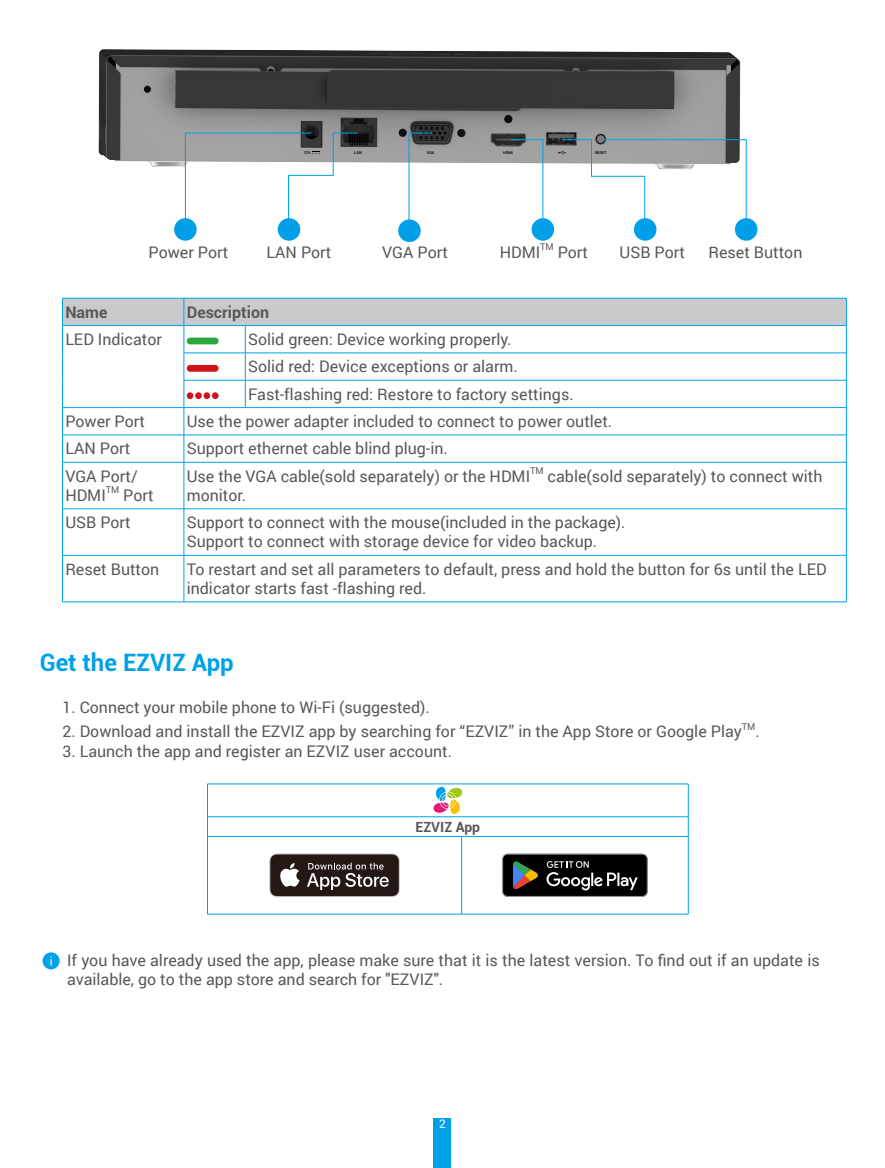
<style>
.page{position:relative;width:885px;height:1168px;background:#fff}
.page>*{position:absolute;margin:0;border:0;box-sizing:border-box;transform-origin:0 0}
.t1{font:700 24px "Roboto";color:#00a1e9}
.t2{font:16px/19.2px "Roboto";color:#595857}
.t3{font:700 16px "Roboto";color:#595857}
.t4{font:700 14px "Roboto";color:#595857}
.t5{font:12px "Roboto";color:#fff}
.t6{font:9.4px "Roboto";color:#595857}
.t7{font:500 3.8px "Roboto";color:#000}
</style>
<div class="page">
<div style="left:434px;top:1118px;width:17px;height:50px;background:#00a1e9"></div>
<img style="left:98px;top:49px;width:649px;height:133px">
<div style="left:174px;top:218px;width:23px;height:23px;background:#009fe8;border-radius:50%"></div>
<div style="left:278px;top:218px;width:22px;height:23px;background:#009fe8;border-radius:50%"></div>
<div style="left:398px;top:219px;width:22px;height:23px;background:#009fe8;border-radius:50%"></div>
<div style="left:531px;top:218px;width:23px;height:23px;background:#009fe8;border-radius:50%"></div>
<div style="left:634px;top:218px;width:22px;height:23px;background:#009fe8;border-radius:50%"></div>
<div style="left:734px;top:218px;width:23px;height:23px;background:#009fe8;border-radius:50%"></div>
<svg style="left:185px;top:132px;width:173px;height:98px"></svg>
<svg style="left:408px;top:132px;width:24px;height:98px"></svg>
<svg style="left:510px;top:139px;width:33px;height:91px"></svg>
<svg style="left:558px;top:139px;width:188px;height:91px"></svg>
<hr style="left:183px;top:462px;width:1px;height:47px;background:#00a1e9">
<hr style="left:183px;top:509px;width:1px;height:46px;background:#00a1e9">
<hr style="left:183px;top:555px;width:1px;height:47px;background:#00a1e9">
<hr style="left:184px;top:462px;width:61px;height:1px;background:#00a1e9">
<hr style="left:245px;top:462px;width:601px;height:1px;background:#00a1e9">
<hr style="left:184px;top:508px;width:61px;height:1px;background:#00a1e9">
<hr style="left:245px;top:508px;width:601px;height:1px;background:#00a1e9">
<hr style="left:184px;top:555px;width:61px;height:1px;background:#00a1e9">
<hr style="left:245px;top:555px;width:601px;height:1px;background:#00a1e9">
<hr style="left:184px;top:601px;width:61px;height:1px;background:#00a1e9">
<hr style="left:245px;top:601px;width:601px;height:1px;background:#00a1e9">
<hr style="left:845px;top:462px;width:1px;height:47px;background:#00a1e9">
<hr style="left:845px;top:509px;width:1px;height:46px;background:#00a1e9">
<hr style="left:845px;top:555px;width:1px;height:47px;background:#00a1e9">
<hr style="left:62px;top:462px;width:122px;height:1px;background:#00a1e9">
<hr style="left:62px;top:462px;width:1px;height:47px;background:#00a1e9">
<hr style="left:62px;top:508px;width:122px;height:1px;background:#00a1e9">
<hr style="left:62px;top:509px;width:1px;height:46px;background:#00a1e9">
<hr style="left:62px;top:555px;width:122px;height:1px;background:#00a1e9">
<hr style="left:62px;top:555px;width:1px;height:47px;background:#00a1e9">
<hr style="left:62px;top:601px;width:122px;height:1px;background:#00a1e9">
<svg style="left:62px;top:298px;width:784px;height:164px"></svg>
<div style="left:187px;top:338px;width:31px;height:6px;background:#2ba839;border-radius:3px"></div>
<div style="left:187px;top:365px;width:31px;height:7px;background:#d1131c;border-radius:3px"></div>
<div style="left:187px;top:392px;width:6px;height:7px;background:#d1131c;border-radius:50%"></div>
<div style="left:212px;top:392px;width:6px;height:7px;background:#d1131c;border-radius:50%"></div>
<div style="left:195px;top:392px;width:7px;height:7px;background:#d1131c;border-radius:50%"></div>
<div style="left:203px;top:392px;width:7px;height:7px;background:#d1131c;border-radius:50%"></div>
<hr style="left:207px;top:784px;width:254px;height:1px;background:#00a1e9">
<hr style="left:207px;top:784px;width:1px;height:33px;background:#00a1e9">
<hr style="left:461px;top:784px;width:227px;height:1px;background:#00a1e9">
<hr style="left:687px;top:784px;width:1px;height:33px;background:#00a1e9">
<hr style="left:207px;top:816px;width:254px;height:1px;background:#00a1e9">
<svg style="left:207px;top:817px;width:1px;height:19px"></svg>
<hr style="left:461px;top:816px;width:227px;height:1px;background:#00a1e9">
<svg style="left:687px;top:817px;width:1px;height:19px"></svg>
<hr style="left:207px;top:836px;width:254px;height:1px;background:#00a1e9">
<hr style="left:207px;top:836px;width:1px;height:78px;background:#00a1e9">
<hr style="left:461px;top:836px;width:227px;height:1px;background:#00a1e9">
<hr style="left:461px;top:836px;width:1px;height:78px;background:#00a1e9">
<hr style="left:687px;top:836px;width:1px;height:78px;background:#00a1e9">
<hr style="left:207px;top:914px;width:254px;height:1px;background:#00a1e9">
<hr style="left:461px;top:914px;width:227px;height:1px;background:#00a1e9">
<svg style="left:433px;top:787px;width:29px;height:27px"></svg>
<svg style="left:269px;top:853px;width:130px;height:44px;background:#514644"></svg>
<svg style="left:502px;top:854px;width:145px;height:43px;background:#292827"></svg>
<div style="left:43px;top:952px;width:17px;height:17px;background:#00a1e9;border-radius:50%"></div>
<svg style="left:50px;top:956px;width:2px;height:9px"></svg>
<p class="t7" style="left:304px;top:150px;width:8px">12V</p>
<p class="t7" style="left:354px;top:150px;width:9px">LAN</p>
<p class="t7" style="left:427px;top:150px;width:9px">VGA</p>
<p class="t7" style="left:503px;top:150px;width:11px">HDMI</p>
<p class="t7" style="left:595px;top:150px;width:13px">RESET</p>
<p class="t2" style="left:149px;top:242px;width:81px">Power Port</p>
<p class="t2" style="left:266px;top:242px;width:66px">LAN Port</p>
<p class="t2" style="left:382px;top:242px;width:67px">VGA Port</p>
<p class="t2" style="left:499px;top:242px;width:42px">HDMI</p>
<p class="t6" style="left:540px;top:240px;width:15px">TM</p>
<p class="t2" style="left:557px;top:242px;width:32px">Port</p>
<p class="t2" style="left:619px;top:242px;width:67px">USB Port</p>
<p class="t2" style="left:708px;top:242px;width:95px">Reset Button</p>
<p class="t3" style="left:65px;top:301px;width:44px">Name</p>
<p class="t3" style="left:187px;top:301px;width:84px">Description</p>
<p class="t2" style="left:65px;top:329px;width:98px">LED Indicator</p>
<p class="t2" style="left:248px;top:325px;width:327px;line-height:27.4px">Solid green: Device working properly.<br>Solid red: Device exceptions or alarm.<br>Fast-flashing red: Restore to factory settings.</p>
<p class="t2" style="left:65px;top:411px;width:81px">Power Port</p>
<p class="t2" style="left:187px;top:411px;width:427px">Use the power adapter included to connect to power outlet.</p>
<p class="t2" style="left:65px;top:438px;width:66px">LAN Port</p>
<p class="t2" style="left:187px;top:438px;width:262px">Support ethernet cable blind plug-in.</p>
<p class="t2" style="left:65px;top:466px;width:74px">VGA Port/<br>HDMI</p>
<p class="t2" style="left:187px;top:466px;width:345px">Use the VGA cable(sold separately) or the HDMI</p>
<p class="t6" style="left:530px;top:464px;width:15px">TM</p>
<p class="t2" style="left:547px;top:466px;width:276px">cable(sold separately) to connect with</p>
<p class="t2" style="left:187px;top:485px;width:61px">monitor.</p>
<p class="t6" style="left:106px;top:483px;width:15px">TM</p>
<p class="t2" style="left:123px;top:485px;width:32px">Port</p>
<p class="t2" style="left:65px;top:512px;width:67px">USB Port</p>
<p class="t2" style="left:187px;top:512px;width:440px">Support to connect with the mouse(included in the package).<br>Support to connect with storage device for video backup.</p>
<p class="t2" style="left:65px;top:559px;width:95px">Reset Button</p>
<p class="t2" style="left:187px;top:559px;width:641px">To restart and set all parameters to default, press and hold the button for 6s until the LED indicator starts fast -flashing red.</p>
<h1 class="t1" style="left:40px;top:646px;width:195px">Get the EZVIZ App</h1>
<p class="t2" style="left:62px;top:697px;width:369px">1. Connect your mobile phone to Wi-Fi (suggested).</p>
<p class="t2" style="left:62px;top:721px;width:680px">2. Download and install the EZVIZ app by searching for “EZVIZ” in the App Store or Google Play</p>
<p class="t6" style="left:741px;top:720px;width:15px">TM</p>
<p class="t2" style="left:755px;top:721px;width:6px">.</p>
<p class="t2" style="left:62px;top:741px;width:391px">3. Launch the app and register an EZVIZ user account.</p>
<p class="t4" style="left:415px;top:817px;width:66px">EZVIZ App</p>
<p class="t2" style="left:67px;top:950px;width:754px">If you have already used the app, please make sure that it is the latest version. To find out if an update is available, go to the app store and search for "EZVIZ".</p>
<p class="t5" style="left:439px;top:1116px;width:8px">2</p>
</div>
